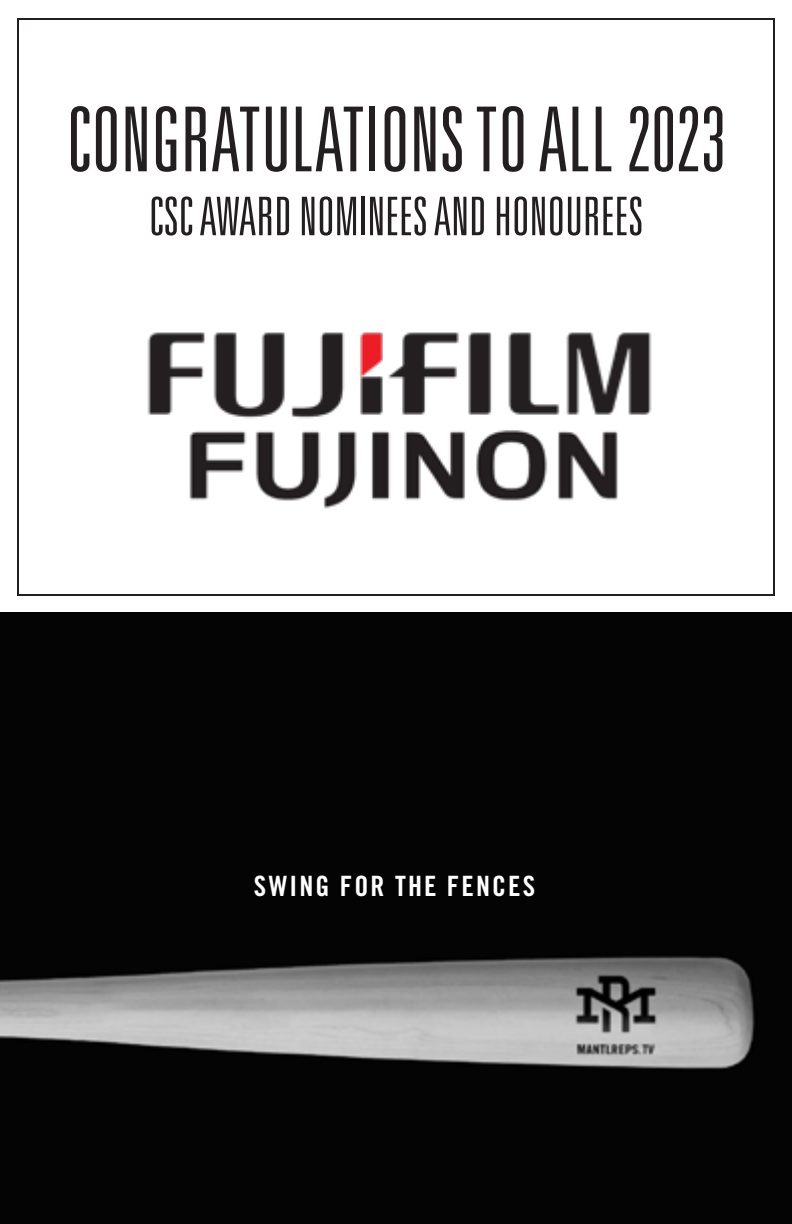
<style>
.page{position:relative;width:792px;height:1224px;background:#fff}
.page>*{position:absolute;margin:0;border:0;box-sizing:border-box;transform-origin:0 0}
.t1{font:300 ultra-condensed 89.6px "Univers LT Std";color:#231f20}
.t2{font:300 ultra-condensed 53.2px "Univers LT Std";color:#231f20}
.t3{font:28px "Trade Gothic Bold Cond Twenty";letter-spacing:.075em;color:#fff}
</style>
<div class="page">
<img style="left:147px;top:332px;width:505px;height:177px">
<img style="left:0;top:612px;width:792px;height:612px">
<h1 class="t1" style="left:66px;top:93px;width:661px">CONGRATULATIONS TO ALL 2023</h1>
<p class="t2" style="left:149px;top:189px;width:496px">CSC AWARD NOMINEES AND HONOUREES</p>
<p class="t3" style="left:254px;top:869px;width:283px">SWING FOR THE FENCES</p>
</div>
